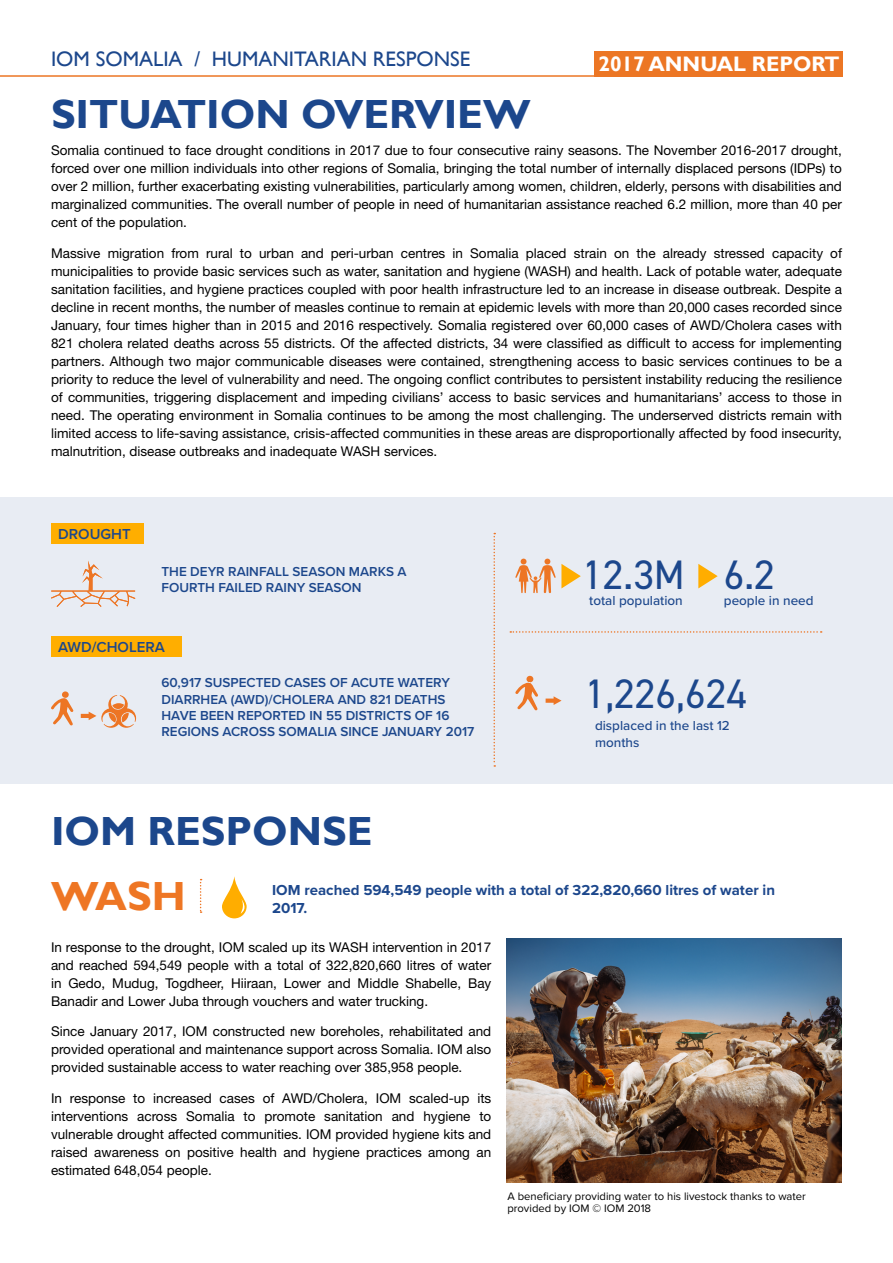
<style>
.page{position:relative;width:893px;height:1263px;background:#fff}
.page>*{position:absolute;margin:0;border:0;box-sizing:border-box;transform-origin:0 0}
.t1{font:41.25px "DIN2014";color:#1c478c}
.t2{font:700 40.65px "Gill Sans";color:#1c478c}
.t3{font:700 40.65px "Gill Sans";color:#ee7624}
.t4{font:21px "Gill Sans";color:#1c478c}
.t5{font:700 21px "Gill Sans";color:#fff}
.t6{font:700 15px/18px "Proxima Nova";color:#1c478c}
.t7{font:600 15px "Proxima Nova";color:#1c478b}
.t8{font:13.5px/18px "Helvetica Neue LT Std";color:#000;text-align:justify}
.t9{font:600 13.5px/16.2px "Proxima Nova";color:#1c478c}
.t10{font:500 13.5px/16.2px "Proxima Nova";color:#1c478c}
.t11{font:11.25px/12px "Proxima Nova";color:#000}
</style>
<div class="page">
<div style="left:0;top:497px;width:893px;height:286px;background:#e8ecf3"></div>
<div style="left:594px;top:51px;width:248px;height:26px;background:#ec7624"></div>
<hr style="left:0;top:75px;width:842px;height:2px;background:#ec7624">
<div style="left:51px;top:523px;width:93px;height:21px;background:#ffae00"></div>
<div style="left:51px;top:637px;width:131px;height:20px;background:#ffae00"></div>
<svg style="left:698px;top:564px;width:20px;height:24px"></svg>
<svg style="left:515px;top:559px;width:66px;height:34px"></svg>
<svg style="left:546px;top:696px;width:16px;height:9px"></svg>
<svg style="left:515px;top:675px;width:23px;height:35px"></svg>
<svg style="left:510px;top:631px;width:312px;height:2px"></svg>
<svg style="left:493px;top:533px;width:2px;height:234px"></svg>
<svg style="left:200px;top:879px;width:2px;height:34px"></svg>
<svg style="left:81px;top:695px;width:55px;height:33px"></svg>
<svg style="left:51px;top:691px;width:23px;height:34px"></svg>
<svg style="left:51px;top:561px;width:84px;height:46px"></svg>
<svg style="left:222px;top:876px;width:25px;height:42px"></svg>
<img style="left:507px;top:939px;width:335px;height:243px">
<h3 class="t4" style="left:51px;top:46px;width:421px">IOM SOMALIA / HUMANITARIAN RESPONSE</h3>
<h2 class="t2" style="left:51px;top:89px;width:481px">SITUATION OVERVIEW</h2>
<h3 class="t5" style="left:599px;top:51px;width:243px">2017 ANNUAL REPORT</h3>
<p class="t8" style="left:51px;top:141px;width:792px">Somalia continued to face drought conditions in 2017 due to four consecutive rainy seasons. The November 2016-2017 drought, forced over one million individuals into other regions of Somalia, bringing the total number of internally displaced persons (IDPs) to over 2 million, further exacerbating existing vulnerabilities, particularly among women, children, elderly, persons with disabilities and marginalized communities. The overall number of people in need of humanitarian assistance reached 6.2 million, more than 40 per cent of the population.</p>
<p class="t8" style="left:51px;top:244px;width:792px">Massive migration from rural to urban and peri-urban centres in Somalia placed strain on the already stressed capacity of municipalities to provide basic services such as water, sanitation and hygiene (WASH) and health. Lack of potable water, adequate sanitation facilities, and hygiene practices coupled with poor health infrastructure led to an increase in disease outbreak. Despite a decline in recent months, the number of measles continue to remain at epidemic levels with more than 20,000 cases recorded since January, four times higher than in 2015 and 2016 respectively. Somalia registered over 60,000 cases of AWD/Cholera cases with 821 cholera related deaths across 55 districts. Of the affected districts, 34 were classified as difficult to access for implementing partners. Although two major communicable diseases were contained, strengthening access to basic services continues to be a priority to reduce the level of vulnerability and need. The ongoing conflict contributes to persistent instability reducing the resilience of communities, triggering displacement and impeding civilians’ access to basic services and humanitarians’ access to those in need. The operating environment in Somalia continues to be among the most challenging. The underserved districts remain with limited access to life-saving assistance, crisis-affected communities in these areas are disproportionally affected by food insecurity, malnutrition, disease outbreaks and inadequate WASH services.</p>
<p class="t7" style="left:58px;top:523px;width:74px">DROUGHT</p>
<p class="t9" style="left:161px;top:563px;width:247px">THE DEYR RAINFALL SEASON MARKS A<br>FOURTH FAILED RAINY SEASON</p>
<p class="t7" style="left:58px;top:636px;width:108px">AWD/CHOLERA</p>
<p class="t9" style="left:161px;top:674px;width:314px">60,917 SUSPECTED CASES OF ACUTE WATERY DIARRHEA (AWD)/CHOLERA AND 821 DEATHS HAVE BEEN REPORTED IN 55 DISTRICTS OF 16<br>REGIONS ACROSS SOMALIA SINCE JANUARY 2017</p>
<h2 class="t2" style="left:51px;top:807px;width:323px">IOM RESPONSE</h2>
<h1 class="t1" style="left:582px;top:549px;width:104px">12.3M</h1>
<p class="t10" style="left:589px;top:592px;width:95px">total population</p>
<h1 class="t1" style="left:724px;top:549px;width:53px">6.2</h1>
<p class="t10" style="left:724px;top:592px;width:91px">people in need</p>
<h1 class="t1" style="left:585px;top:668px;width:164px">1,226,624</h1>
<p class="t10" style="left:595px;top:717px;width:136px">displaced in the last 12 months</p>
<h2 class="t3" style="left:51px;top:872px;width:136px">WASH</h2>
<p class="t6" style="left:272px;top:881px;width:504px">IOM reached 594,549 people with a total of 322,820,660 litres of water in<br>2017.</p>
<p class="t8" style="left:51px;top:937px;width:442px">In response to the drought, IOM scaled up its WASH intervention in 2017 and reached 594,549 people with a total of 322,820,660 litres of water in Gedo, Mudug, Togdheer, Hiiraan, Lower and Middle Shabelle, Bay Banadir and Lower Juba through vouchers and water trucking.</p>
<p class="t8" style="left:51px;top:1022px;width:442px">Since January 2017, IOM constructed new boreholes, rehabilitated and provided operational and maintenance support across Somalia. IOM also provided sustainable access to water reaching over 385,958 people.</p>
<p class="t8" style="left:51px;top:1089px;width:442px">In response to increased cases of AWD/Cholera, IOM scaled-up its interventions across Somalia to promote sanitation and hygiene to vulnerable drought affected communities. IOM provided hygiene kits and raised awareness on positive health and hygiene practices among an estimated 648,054 people.</p>
<p class="t11" style="left:507px;top:1190px;width:300px">A beneficiary providing water to his livestock thanks to water provided by IOM © IOM 2018</p>
</div>
